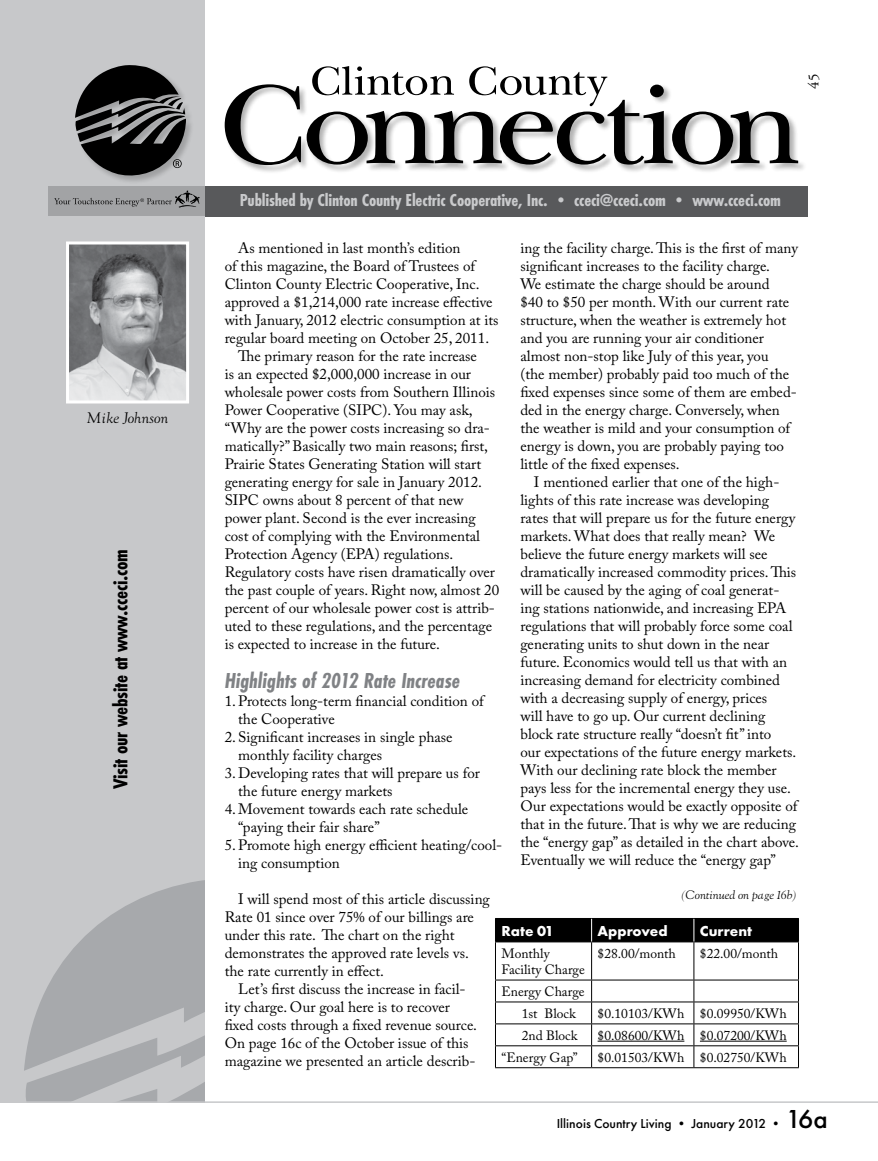
<style>
.page{position:relative;width:878px;height:1161px;background:#fff}
.page>*{position:absolute;margin:0;border:0;box-sizing:border-box;transform-origin:0 0}
.t1{font:italic 700 22.5px "Futura PT Cond";color:#808285}
.t2{font:700 21px "Futura PT Cond";letter-spacing:-.01em;color:#000}
.t3{font:700 18px "Futura PT Cond";letter-spacing:-.01em;color:#c9cacc}
.t4{font:15px/18px "Adobe Caslon Pro";color:#000}
.t5{font:700 15px "Futura PT";color:#fff}
.t6{font:italic 15px "LTC Goudy Oldstyle Pro";color:#000}
.t7{font:15px "Adobe Garamond Pro";color:#000}
.t8{font:13.5px/16.2px "Adobe Caslon Pro";color:#000}
.t9{font:500 13.5px "Futura PT";color:#000}
.t10{font:italic 12px "LTC Goudy Oldstyle Pro";color:#000}
.s1{font-size:27px}
</style>
<div class="page">
<div style="left:0;top:186px;width:807px;height:31px;background:#58595b"></div>
<div style="left:0;top:0;width:204px;height:1102px;background:#c7c8ca"></div>
<svg style="left:24px;top:880px;width:180px;height:221px"></svg>
<img style="left:70px;top:246px;width:115px;height:154px">
<div style="left:66px;top:242px;width:123px;height:162px;border:3px solid #fff"></div>
<div style="left:81px;top:108px;width:114px;height:76px;background:#000;opacity:.2"></div>
<svg style="left:75px;top:65px;width:111px;height:113px"></svg>
<div style="left:48px;top:186px;width:156px;height:30px;background:#a2a3a5"></div>
<svg style="left:54px;top:190px;width:146px;height:18px"></svg>
<div style="left:224px;top:84px;width:582px;height:90px;background:#000;opacity:.3"></div>
<svg style="left:225px;top:66px;width:573px;height:99px"></svg>
<hr style="left:0;top:1101px;width:878px;height:2px;background:#c7c8ca">
<hr style="left:495px;top:942px;width:96px;height:1px;background:#000">
<hr style="left:495px;top:942px;width:1px;height:38px;background:#000">
<hr style="left:591px;top:942px;width:103px;height:1px;background:#000">
<hr style="left:591px;top:942px;width:1px;height:38px;background:#000">
<hr style="left:694px;top:942px;width:104px;height:1px;background:#000">
<hr style="left:693px;top:942px;width:1px;height:38px;background:#000">
<hr style="left:798px;top:942px;width:1px;height:38px;background:#000">
<hr style="left:495px;top:980px;width:96px;height:1px;background:#000">
<hr style="left:591px;top:980px;width:103px;height:1px;background:#000">
<hr style="left:694px;top:980px;width:104px;height:1px;background:#000">
<hr style="left:495px;top:1002px;width:96px;height:1px;background:#000">
<hr style="left:591px;top:1002px;width:103px;height:1px;background:#000">
<hr style="left:694px;top:1002px;width:104px;height:1px;background:#000">
<hr style="left:495px;top:1024px;width:96px;height:1px;background:#000">
<hr style="left:591px;top:1024px;width:103px;height:1px;background:#000">
<hr style="left:694px;top:1024px;width:104px;height:1px;background:#000">
<hr style="left:495px;top:1045px;width:96px;height:1px;background:#000">
<svg style="left:495px;top:980px;width:1px;height:87px"></svg>
<hr style="left:591px;top:1045px;width:103px;height:1px;background:#000">
<svg style="left:591px;top:980px;width:1px;height:87px"></svg>
<hr style="left:694px;top:1045px;width:104px;height:1px;background:#000">
<svg style="left:693px;top:980px;width:1px;height:87px"></svg>
<svg style="left:798px;top:980px;width:1px;height:87px"></svg>
<hr style="left:495px;top:1067px;width:96px;height:1px;background:#000">
<hr style="left:591px;top:1067px;width:103px;height:1px;background:#000">
<hr style="left:694px;top:1067px;width:104px;height:1px;background:#000">
<div style="left:495px;top:918px;width:304px;height:24px;background:#000"></div>
<hr style="left:597px;top:1041px;width:87px;height:1px;background:#000">
<hr style="left:700px;top:1041px;width:86px;height:1px;background:#000">
<p class="t6" style="left:87px;top:409px;width:83px">Mike Johnson</p>
<h2 class="t2" style="left:108px;top:789px;width:242px;rotate:-90deg">Visit our website at www.cceci.com</h2>
<p class="t7" style="left:804px;top:88px;width:16px;rotate:-90deg">45</p>
<p class="t3" style="left:240px;top:189px;width:543px">Published by Clinton County Electric Cooperative, Inc. • cceci@cceci.com • www.cceci.com</p>
<p class="t4" style="left:520px;top:238px;width:279px">ing the facility charge. This is the first of many significant increases to the facility charge.<br>We estimate the charge should be around<br>$40 to $50 per month. With our current rate structure, when the weather is extremely hot and you are running your air conditioner almost non-stop like July of this year, you<br>(the member) probably paid too much of the fixed expenses since some of them are embed&shy;ded in the energy charge. Conversely, when the weather is mild and your consumption of energy is down, you are probably paying too little of the fixed expenses.</p>
<p class="t4" style="left:520px;top:472px;width:280px;text-indent:14px">I mentioned earlier that one of the high&shy;lights of this rate increase was developing rates that will prepare us for the future energy markets. What does that really mean? We believe the future energy markets will see dramatically increased commodity prices. This will be caused by the aging of coal generat&shy;ing stations nationwide, and increasing EPA regulations that will probably force some coal generating units to shut down in the near future. Economics would tell us that with an increasing demand for electricity combined with a decreasing supply of energy, prices<br>will have to go up. Our current declining block rate structure really “doesn’t fit” into<br>our expectations of the future energy markets.<br>With our declining rate block the member pays less for the incremental energy they use.<br>Our expectations would be exactly opposite of that in the future. That is why we are reducing the “energy gap” as detailed in the chart above.<br>Eventually we will reduce the “energy gap”</p>
<p class="t4" style="left:238px;top:238px;width:224px">As mentioned in last month’s edition</p>
<p class="t4" style="left:225px;top:256px;width:252px">of this magazine, the Board of Trustees of</p>
<p class="t4" style="left:225px;top:274px;width:256px">Clinton County Electric Cooperative, Inc.</p>
<p class="t4" style="left:225px;top:292px;width:269px">approved a $1,214,000 rate increase effective</p>
<p class="t4" style="left:225px;top:310px;width:275px">with January, 2012 electric consumption at its</p>
<p class="t4" style="left:225px;top:328px;width:266px">regular board meeting on October 25, 2011.</p>
<p class="t4" style="left:238px;top:346px;width:240px">The primary reason for the rate increase</p>
<p class="t4" style="left:225px;top:364px;width:248px">is an expected $2,000,000 increase in our</p>
<p class="t4" style="left:225px;top:382px;width:272px">wholesale power costs from Southern Illinois</p>
<p class="t4" style="left:225px;top:400px;width:249px">Power Cooperative (SIPC). You may ask,</p>
<p class="t4" style="left:225px;top:418px;width:267px">“Why are the power costs increasing so dra-</p>
<p class="t4" style="left:225px;top:436px;width:265px">matically?” Basically two main reasons; first,</p>
<p class="t4" style="left:225px;top:454px;width:258px">Prairie States Generating Station will start</p>
<p class="t4" style="left:225px;top:472px;width:259px">generating energy for sale in January 2012.</p>
<p class="t4" style="left:225px;top:490px;width:240px">SIPC owns about 8 percent of that new</p>
<p class="t4" style="left:225px;top:508px;width:252px">power plant. Second is the ever increasing</p>
<p class="t4" style="left:225px;top:526px;width:257px">cost of complying with the Environmental</p>
<p class="t4" style="left:225px;top:544px;width:230px">Protection Agency (EPA) regulations.</p>
<p class="t4" style="left:225px;top:562px;width:272px">Regulatory costs have risen dramatically over</p>
<p class="t4" style="left:225px;top:580px;width:276px">the past couple of years. Right now, almost 20</p>
<p class="t4" style="left:225px;top:598px;width:272px">percent of our wholesale power cost is attrib-</p>
<p class="t4" style="left:225px;top:616px;width:269px">uted to these regulations, and the percentage</p>
<p class="t4" style="left:225px;top:634px;width:217px">is expected to increase in the future.</p>
<h1 class="t1" style="left:225px;top:667px;width:237px">Highlights of 2012 Rate Increase</h1>
<p class="t4" style="left:238px;top:691px;width:247px;text-indent:-14px">1.Protects long-term financial condition of the Cooperative</p>
<p class="t4" style="left:238px;top:727px;width:216px;text-indent:-14px">2. Significant increases in single phase monthly facility charges</p>
<p class="t4" style="left:225px;top:763px;width:257px">3. Developing rates that will prepare us for</p>
<p class="t4" style="left:238px;top:781px;width:156px">the future energy markets</p>
<p class="t4" style="left:225px;top:799px;width:245px">4.Movement towards each rate schedule</p>
<p class="t4" style="left:238px;top:817px;width:143px">“paying their fair share”</p>
<p class="t4" style="left:225px;top:835px;width:279px">5.Promote high energy efficient heating/cool-</p>
<p class="t4" style="left:238px;top:853px;width:103px">ing consumption</p>
<p class="t4" style="left:238px;top:889px;width:253px">I will spend most of this article discussing</p>
<p class="t4" style="left:225px;top:907px;width:251px">Rate 01 since over 75% of our billings are</p>
<p class="t4" style="left:225px;top:925px;width:231px">under this rate. The chart on the right</p>
<p class="t4" style="left:225px;top:943px;width:246px">demonstrates the approved rate levels vs.</p>
<p class="t4" style="left:225px;top:961px;width:161px">the rate currently in effect.</p>
<p class="t4" style="left:238px;top:979px;width:229px">Let’s first discuss the increase in facil-</p>
<p class="t4" style="left:225px;top:997px;width:227px">ity charge. Our goal here is to recover</p>
<p class="t4" style="left:225px;top:1015px;width:254px">fixed costs through a fixed revenue source.</p>
<p class="t4" style="left:225px;top:1033px;width:245px">On page 16c of the October issue of this</p>
<p class="t4" style="left:225px;top:1051px;width:252px">magazine we presented an article describ-</p>
<p class="t10" style="left:682px;top:888px;width:115px">(Continued on page 16b)</p>
<p class="t5" style="left:501px;top:921px;width:54px">Rate 01</p>
<p class="t5" style="left:597px;top:921px;width:71px">Approved</p>
<p class="t5" style="left:700px;top:921px;width:54px">Current</p>
<p class="t8" style="left:501px;top:945px;width:85px">Monthly<br>Facility Charge</p>
<p class="t8" style="left:597px;top:945px;width:80px">$28.00/month</p>
<p class="t8" style="left:700px;top:945px;width:80px">$22.00/month</p>
<p class="t8" style="left:521px;top:980px;width:64px;line-height:21.9px;text-indent:-20px">Energy Charge<br>1st Block</p>
<p class="t8" style="left:597px;top:1005px;width:190px">$0.10103/KWh $0.09950/KWh</p>
<p class="t8" style="left:521px;top:1027px;width:57px">2nd Block</p>
<p class="t8" style="left:597px;top:1027px;width:190px">$0.08600/KWh $0.07200/KWh</p>
<p class="t8" style="left:501px;top:1049px;width:78px">“Energy Gap”</p>
<p class="t8" style="left:597px;top:1049px;width:190px">$0.01503/KWh $0.02750/KWh</p>
<p class="t9" style="left:556px;top:1116px;width:272px">Illinois Country Living • January 2012 • <span class="s1">16a</span></p>
</div>
